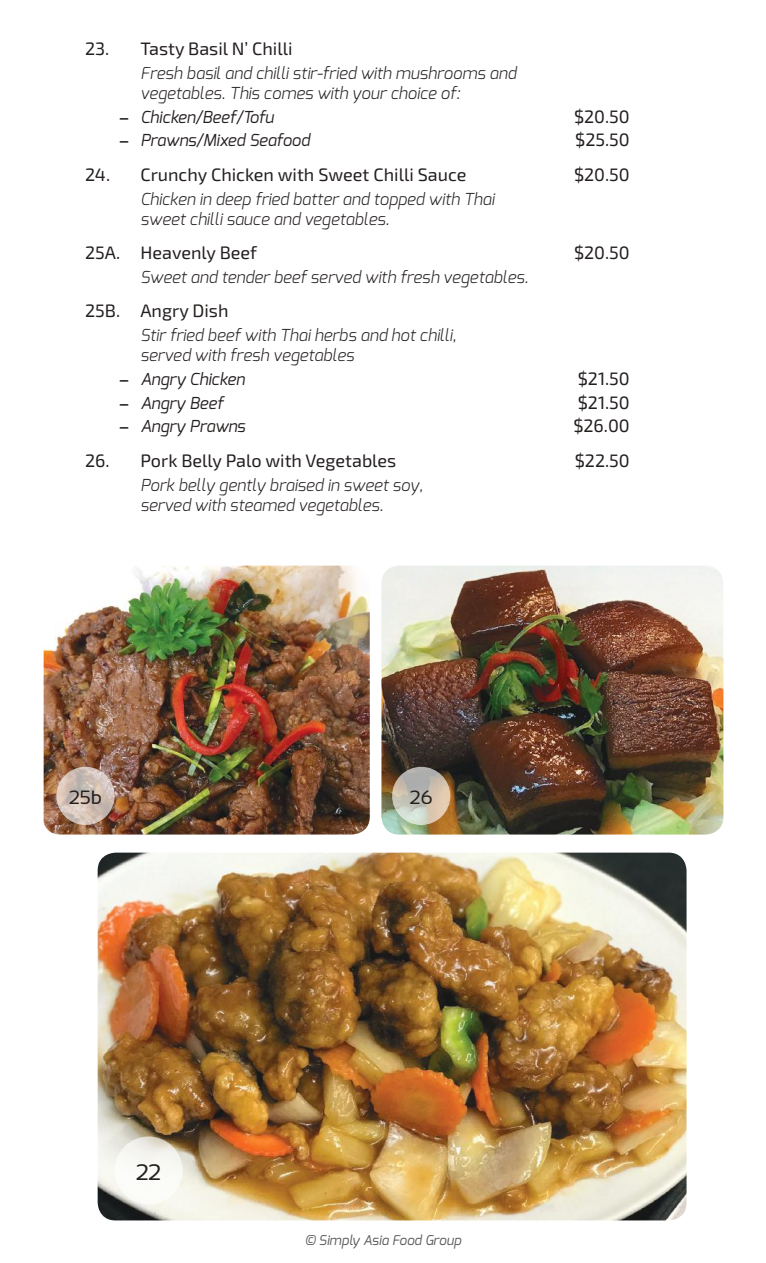
<style>
.page{position:relative;width:766px;height:1263px;background:#fff}
.page>*{position:absolute;margin:0;border:0;box-sizing:border-box;transform-origin:0 0}
.t1{font:22.5px "Sansation";color:#241f1f}
.t2{font:19.2px "Sansation";color:#241f1f}
.t3{font:18px "Exo 2";color:#241f1f}
.t4{font:italic 300 16.5px/19.8px "Exo";color:#241f1f}
.t5{font:italic 16.5px "Exo";color:#241f1f}
.t6{font:italic 13.5px "Exo";color:#5a5758}
.s1{font-family:"Optima";font-weight:700;font-style:normal}
</style>
<div class="page">
<img style="left:381px;top:566px;width:342px;height:268px">
<svg style="left:392px;top:767px;width:58px;height:58px;background:#c6c1b4"></svg>
<img style="left:44px;top:566px;width:325px;height:268px">
<svg style="left:56px;top:767px;width:59px;height:58px;background:#cfbfb5"></svg>
<img style="left:98px;top:853px;width:588px;height:367px">
<svg style="left:115px;top:1136px;width:68px;height:68px"></svg>
<p class="t3" style="left:85px;top:38px;width:209px">23. Tasty Basil N’ Chilli</p>
<p class="t4" style="left:140px;top:63px;width:377px">Fresh basil and chilli stir-fried with mushrooms and vegetables. This comes with your choice of:</p>
<p class="t5" style="left:119px;top:106px;width:156px"><span class="s1">−</span> Chicken/Beef/Tofu</p>
<p class="t3" style="left:574px;top:106px;width:57px">$20.50</p>
<p class="t5" style="left:119px;top:130px;width:192px"><span class="s1">−</span> Prawns/Mixed Seafood</p>
<p class="t3" style="left:575px;top:130px;width:56px">$25.50</p>
<p class="t3" style="left:85px;top:164px;width:383px">24. Crunchy Chicken with Sweet Chilli Sauce</p>
<p class="t3" style="left:574px;top:164px;width:57px">$20.50</p>
<p class="t4" style="left:140px;top:189px;width:355px">Chicken in deep fried batter and topped with Thai sweet chilli sauce and vegetables.</p>
<p class="t3" style="left:85px;top:242px;width:173px">25A. Heavenly Beef</p>
<p class="t3" style="left:574px;top:242px;width:57px">$20.50</p>
<p class="t4" style="left:140px;top:267px;width:389px">Sweet and tender beef served with fresh vegetables.</p>
<p class="t3" style="left:85px;top:301px;width:145px">25B. Angry Dish</p>
<p class="t4" style="left:140px;top:326px;width:317px">Stir fried beef with Thai herbs and hot chilli, served with fresh vegetables</p>
<p class="t5" style="left:119px;top:368px;width:127px"><span class="s1">−</span> Angry Chicken</p>
<p class="t3" style="left:577px;top:368px;width:54px">$21.50</p>
<p class="t5" style="left:119px;top:392px;width:106px"><span class="s1">−</span> Angry Beef</p>
<p class="t3" style="left:577px;top:392px;width:54px">$21.50</p>
<p class="t5" style="left:119px;top:416px;width:128px"><span class="s1">−</span> Angry Prawns</p>
<p class="t3" style="left:573px;top:416px;width:58px">$26.00</p>
<p class="t3" style="left:85px;top:450px;width:313px">26. Pork Belly Palo with Vegetables</p>
<p class="t3" style="left:574px;top:450px;width:57px">$22.50</p>
<p class="t4" style="left:140px;top:475px;width:284px">Pork belly gently braised in sweet soy, served with steamed vegetables.</p>
<p class="t2" style="left:69px;top:786px;width:34px">25b</p>
<p class="t2" style="left:410px;top:786px;width:24px">26</p>
<h1 class="t1" style="left:136px;top:1159px;width:27px">22</h1>
<p class="t6" style="left:304px;top:1231px;width:158px">© Simply Asia Food Group</p>
</div>
